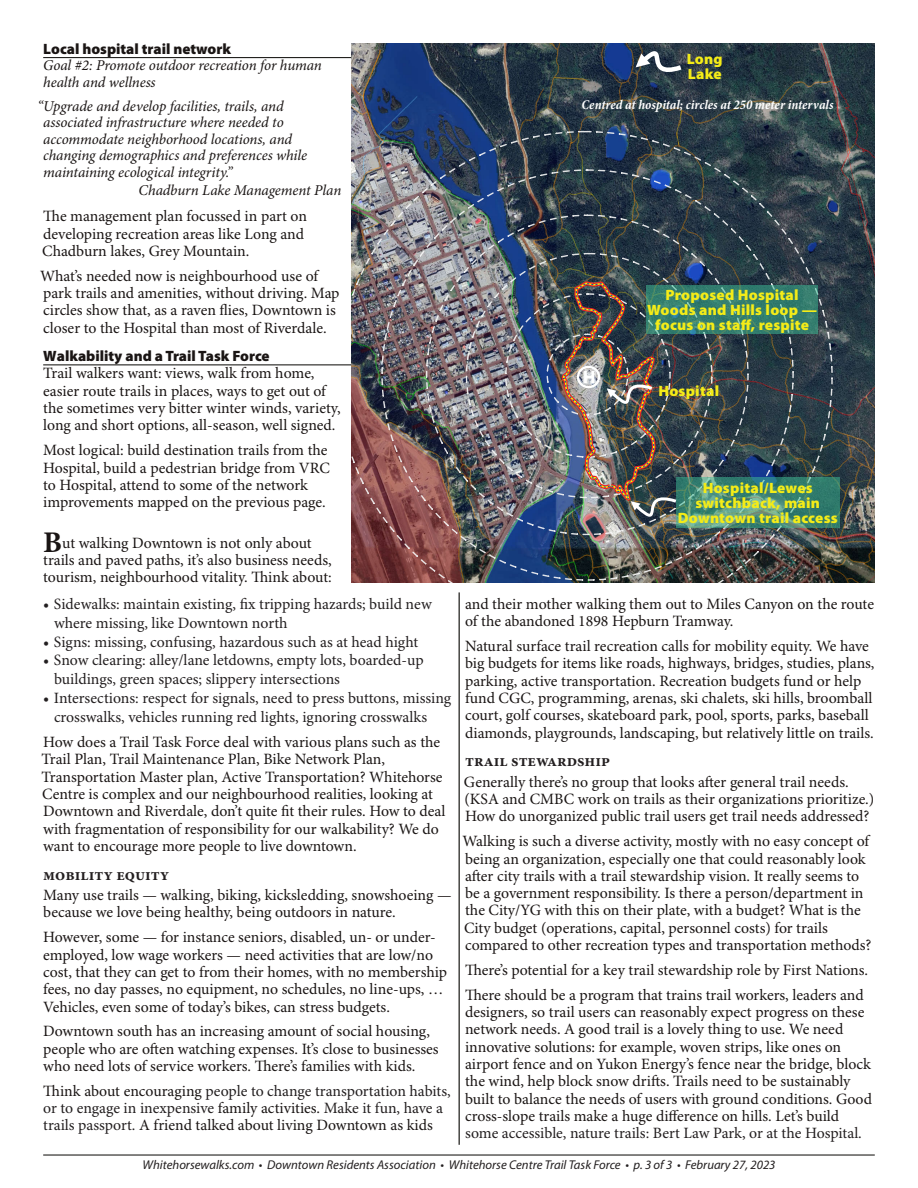
<style>
.page{position:relative;width:918px;height:1188px;background:#fff}
.page>*{position:absolute;margin:0;border:0;box-sizing:border-box;transform-origin:0 0}
.t1{font:900 18px "Myriad Pro";color:#fff}
.t2{font:700 16.5px "Minion Pro";color:#231f20}
.t3{font:15.75px/17.2px "Minion Pro";color:#1a1514}
.t4{font:15.75px/18.9px "Minion Pro";color:#231f20}
.t5{font:italic 15px/16.5px "Minion Pro";letter-spacing:-.005em;color:#1a1514}
.t6{font:900 15px/15px "Myriad Pro";letter-spacing:.015em;color:#f4ec18;text-align:center}
.t7{font:900 15px "Myriad Pro";color:#1a1514}
.t8{font:italic 700 condensed 13.5px "Minion Pro";letter-spacing:-.005em;color:#fff}
.t9{font:italic 12.75px "Myriad Pro";color:#231f20}
.s1{font-weight:700;font-size:30px}
.s2{color:#1a1514}
</style>
<div class="page">
<hr style="left:459px;top:592px;width:1px;height:553px;background:#080704">
<hr style="left:43px;top:57px;width:410px;height:1px;background:#080704">
<hr style="left:43px;top:365px;width:410px;height:1px;background:#080704">
<hr style="left:43px;top:1155px;width:832px;height:1px;background:#080704">
<img style="left:351px;top:44px;width:524px;height:539px">
<img style="left:351px;top:131px;width:482px;height:452px">
<img style="left:498px;top:279px;width:188px;height:304px">
<div style="left:676px;top:478px;width:164px;height:50px;background:#3ebd97;opacity:.53"></div>
<div style="left:646px;top:285px;width:172px;height:49px;background:#3ebd97;opacity:.53"></div>
<img style="left:537px;top:282px;width:143px;height:258px">
<svg style="left:636px;top:43px;width:50px;height:37px;background:#4e5a64"></svg>
<p class="t7" style="left:43px;top:43px;width:189px">Local hospital trail network</p>
<p class="t5" style="left:43px;top:59px;width:280px">Goal #2: Promote outdoor recreation for human health and wellness</p>
<p class="t5" style="left:43px;top:99px;width:266px;text-indent:-6px">“Upgrade and develop facilities, trails, and associated infrastructure where needed to accommodate neighborhood locations, and changing demographics and preferences while maintaining ecological integrity.”</p>
<p class="t5" style="left:139px;top:183px;width:204px">Chadburn Lake Management Plan</p>
<p class="t3" style="left:42px;top:209px;width:266px">The management plan focussed in part on developing recreation areas like Long and<br>Chadburn lakes, Grey Mountain.</p>
<p class="t3" style="left:40px;top:268px;width:301px">What’s needed now is neighbourhood use of park trails and amenities, without driving. Map circles show that, as a raven flies, Downtown is closer to the Hospital than most of Riverdale.</p>
<p class="t7" style="left:43px;top:350px;width:228px">Walkability and a Trail Task Force</p>
<p class="t3" style="left:43px;top:366px;width:299px">Trail walkers want: views, walk from home, easier route trails in places, ways to get out of the sometimes very bitter winter winds, variety, long and short options, all-season, well signed.</p>
<p class="t3" style="left:43px;top:443px;width:288px">Most logical: build destination trails from the Hospital, build a pedestrian bridge from VRC to Hospital, attend to some of the network improvements mapped on the previous page.</p>
<p class="t3" style="left:43px;top:535px;width:290px"><span class="s1">B</span>ut walking Downtown is not only about trails and paved paths, it’s also business needs, tourism, neighbourhood vitality. Think about:</p>
<p class="t4" style="left:54px;top:596px;width:379px;text-indent:-11px">• Sidewalks: maintain existing, fix tripping hazards; build new where missing, like Downtown north</p>
<p class="t4" style="left:43px;top:634px;width:377px">• Signs: missing, confusing, hazardous such as at head hight</p>
<p class="t4" style="left:54px;top:652px;width:371px;text-indent:-11px">• Snow clearing: alley/lane letdowns, empty lots, boarded-up buildings, green spaces; slippery intersections</p>
<p class="t4" style="left:54px;top:690px;width:399px;text-indent:-11px">• Intersections: respect for signals, need to press buttons, missing crosswalks, vehicles running red lights, ignoring crosswalks</p>
<p class="t3" style="left:42px;top:735px;width:406px">How does a Trail Task Force deal with various plans such as the Trail Plan, Trail Maintenance Plan, Bike Network Plan, Transportation Master plan, Active Transportation? Whitehorse Centre is complex and our neighbourhood realities, looking at Downtown and Riverdale, don’t quite fit their rules. How to deal with fragmentation of responsibility for our walkability? We do want to encourage more people to live downtown.</p>
<p class="t2" style="left:43px;top:868px;width:127px">Mobility Equity</p>
<p class="t3" style="left:43px;top:888px;width:410px">Many use trails — walking, biking, kicksledding, snowshoeing — because we love being healthy, being outdoors in nature.</p>
<p class="t3" style="left:43px;top:930px;width:405px">However, some — for instance seniors, disabled, un- or under&shy;employed, low wage workers — need activities that are low/no cost, that they can get to from their homes, with no membership fees, no day passes, no equipment, no schedules, no line-ups, … Vehicles, even some of today’s bikes, can stress budgets.</p>
<p class="t3" style="left:43px;top:1024px;width:397px">Downtown south has an increasing amount of social housing, people who are often watching expenses. It’s close to businesses who need lots of service workers. There’s families with kids.</p>
<p class="t4" style="left:43px;top:1084px;width:409px;line-height:17.2px"><span class="s2">Think about encouraging</span> people to change transportation habits, or to engage in inexpensive <span class="s2">family activities.</span> Make it fun, have a trails passport. <span class="s2">A friend talked about living Downtown as kids</span></p>
<p class="t6" style="left:687px;top:53px;width:37px;text-align:left">Long<br>Lake</p>
<p class="t8" style="left:582px;top:99px;width:254px">Centred at hospital; circles at 250 meter intervals</p>
<p class="t6" style="left:647px;top:289px;width:171px">Proposed Hospital<br>Woods and Hills loop — focus on staff, respite</p>
<p class="t1" style="left:583px;top:369px;width:14px">H</p>
<p class="t6" style="left:658px;top:385px;width:62px">Hospital</p>
<p class="t6" style="left:678px;top:482px;width:161px">Hospital/Lewes switchback, main<br>Downtown trail access</p>
<p class="t3" style="left:465px;top:597px;width:410px">and their mother walking them out to Miles Canyon on the route of the abandoned 1898 Hepburn Tramway.</p>
<p class="t3" style="left:465px;top:639px;width:411px">Natural surface trail recreation calls for mobility equity. We have big budgets for items like roads, highways, bridges, studies, plans, parking, active transportation. Recreation budgets fund or help fund CGC, programming, arenas, ski chalets, ski hills, broomball court, golf courses, skateboard park, pool, sports, parks, baseball diamonds, playgrounds, landscaping, but relatively little on trails.</p>
<p class="t2" style="left:465px;top:754px;width:147px">Trail Stewardship</p>
<p class="t3" style="left:464px;top:775px;width:412px">Generally there’s no group that looks after general trail needs. (KSA and CMBC work on trails as their organizations prioritize.)<br>How do unorganized public trail users get trail needs addressed?</p>
<p class="t3" style="left:462px;top:834px;width:411px">Walking is such a diverse activity, mostly with no easy concept of being an organization, especially one that could reasonably look after city trails with a trail stewardship vision. It really seems to be a government responsibility. Is there a person/department in the City/YG with this on their plate, with a budget? What is the City budget (operations, capital, personnel costs) for trails compared to other recreation types and transportation methods?</p>
<p class="t3" style="left:465px;top:959px;width:404px;line-height:24.9px">There’s potential for a key trail stewardship role by First Nations.<br>There should be a program that trains trail workers, leaders and</p>
<p class="t3" style="left:465px;top:1005px;width:409px">designers, so trail users can reasonably expect progress on these network needs. A good trail is a lovely thing to use. We need innovative solutions: for example, woven strips, like ones on airport fence and on Yukon Energy’s fence near the bridge, block the wind, help block snow drifts. Trails need to be sustainably built to balance the needs of users with ground conditions. Good cross-slope trails make a huge difference on hills. Let’s build</p>
<p class="t4" style="left:465px;top:1125px;width:398px">some accessible, nature trails: Bert Law Park, or at the Hospital.</p>
<p class="t9" style="left:142px;top:1159px;width:635px">Whitehorsewalks.com • Downtown Residents Association • Whitehorse Centre Trail Task Force • p. 3 of 3 • February 27, 2023</p>
</div>
